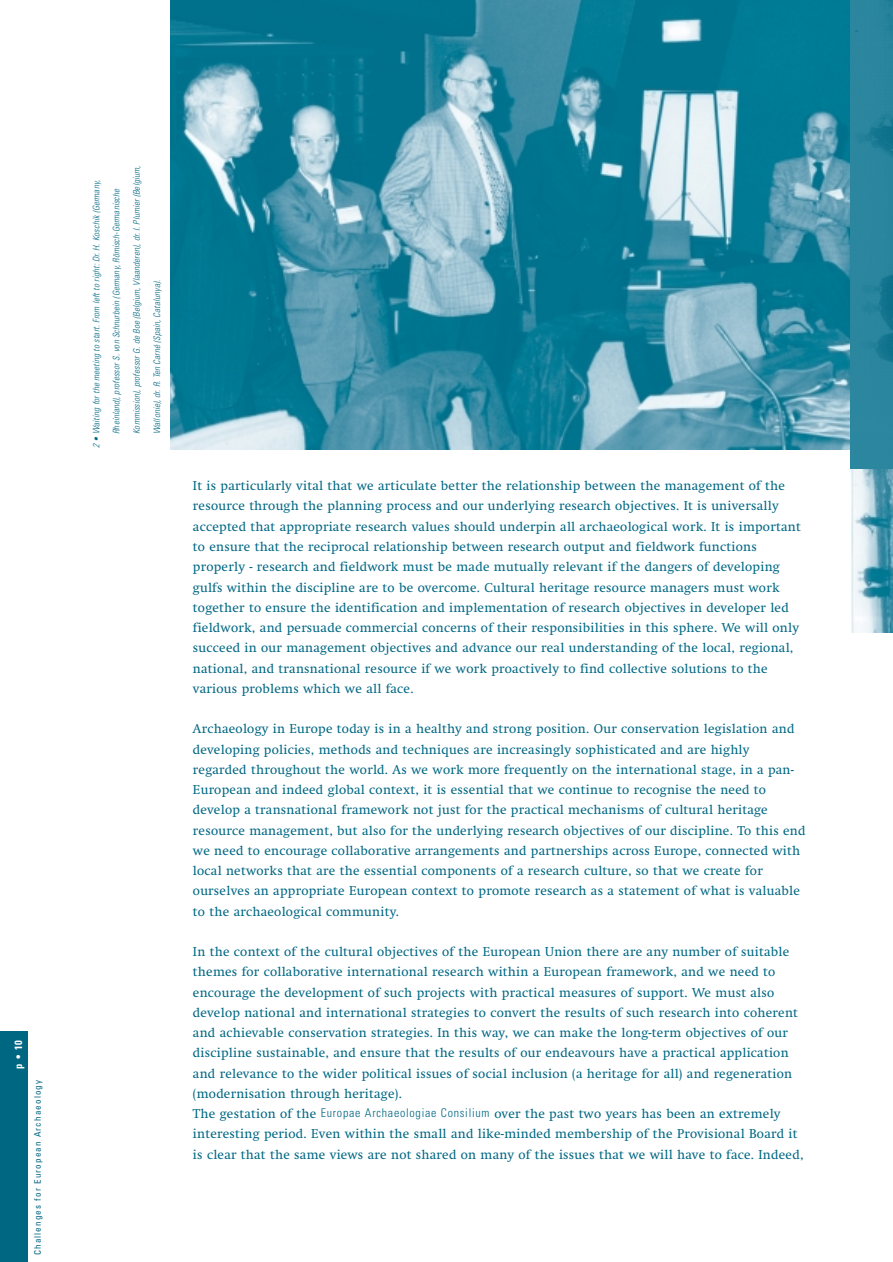
<style>
.page{position:relative;width:893px;height:1262px;background:#fff}
.page>*{position:absolute;margin:0;border:0;box-sizing:border-box;transform-origin:0 0}
.t1{font:12.75px/20.2px "Swift";letter-spacing:.02em;color:#006783}
.t2{font:700 condensed 10.5px "Univers";color:#fff}
.t3{font:italic 300 condensed 9px "Univers";letter-spacing:.01em;color:#006783}
.t4{font:condensed 9px "Univers";letter-spacing:.125em;color:#006783}
.s1{font-family:"Univers";font-weight:300;font-stretch:condensed;font-size:12px}
</style>
<div class="page">
<img style="left:170px;top:0;width:680px;height:450px">
<div style="left:0;top:1031px;width:28px;height:230px;background:#006783"></div>
<img style="left:850px;top:0;width:42px;height:470px">
<svg style="left:850px;top:470px;width:42px;height:162px"></svg>
<p class="t2" style="left:15px;top:1068px;width:30px;rotate:-90deg">p • 10</p>
<p class="t4" style="left:34px;top:1255px;width:177px;rotate:-90deg">Challenges for European Archaeology</p>
<p class="t3" style="left:93px;top:448px;width:269px;rotate:-90deg">2 • Waiting for the meeting to start. From left to right: Dr. H. Koschik (Germany,</p>
<p class="t3" style="left:113px;top:434px;width:247px;rotate:-90deg">Rheinland), professor S. von Schnurbein (Germany, Römisch-Germanische</p>
<p class="t3" style="left:133px;top:434px;width:269px;rotate:-90deg">Kommission), professor G. de Boe (Belgium, Vlaanderen), dr. I. Plumier (Belgium,</p>
<p class="t3" style="left:154px;top:434px;width:155px;rotate:-90deg">Wallonie), dr. R. Ten Carné (Spain, Catalunya).</p>
<p class="t1" style="left:193px;top:477px;width:609px">It is particularly vital that we articulate better the relationship between the management of the resource through the planning process and our underlying research objectives. It is universally accepted that appropriate research values should underpin all archaeological work. It is important to ensure that the reciprocal relationship between research output and fieldwork functions properly - research and fieldwork must be made mutually relevant if the dangers of developing gulfs within the discipline are to be overcome. Cultural heritage resource managers must work together to ensure the identification and implementation of research objectives in developer led fieldwork, and persuade commercial concerns of their responsibilities in this sphere. We will only succeed in our management objectives and advance our real understanding of the local, regional, national, and transnational resource if we work proactively to find collective solutions to the various problems which we all face.</p>
<p class="t1" style="left:193px;top:720px;width:614px">Archaeology in Europe today is in a healthy and strong position. Our conservation legislation and developing policies, methods and techniques are increasingly sophisticated and are highly regarded throughout the world. As we work more frequently on the international stage, in a pan-European and indeed global context, it is essential that we continue to recognise the need to develop a transnational framework not just for the practical mechanisms of cultural heritage resource management, but also for the underlying research objectives of our discipline. To this end we need to encourage collaborative arrangements and partnerships across Europe, connected with local networks that are the essential components of a research culture, so that we create for ourselves an appropriate European context to promote research as a statement of what is valuable to the archaeological community.</p>
<p class="t1" style="left:193px;top:943px;width:612px">In the context of the cultural objectives of the European Union there are any number of suitable themes for collaborative international research within a European framework, and we need to encourage the development of such projects with practical measures of support. We must also develop national and international strategies to convert the results of such research into coherent and achievable conservation strategies. In this way, we can make the long-term objectives of our discipline sustainable, and ensure that the results of our endeavours have a practical application and relevance to the wider political issues of social inclusion (a heritage for all) and regeneration (modernisation through heritage).<br>The gestation of the <span class="s1">Europae Archaeologiae Consilium</span> over the past two years has been an extremely interesting period. Even within the small and like-minded membership of the Provisional Board it is clear that the same views are not shared on many of the issues that we will have to face. Indeed,</p>
</div>
